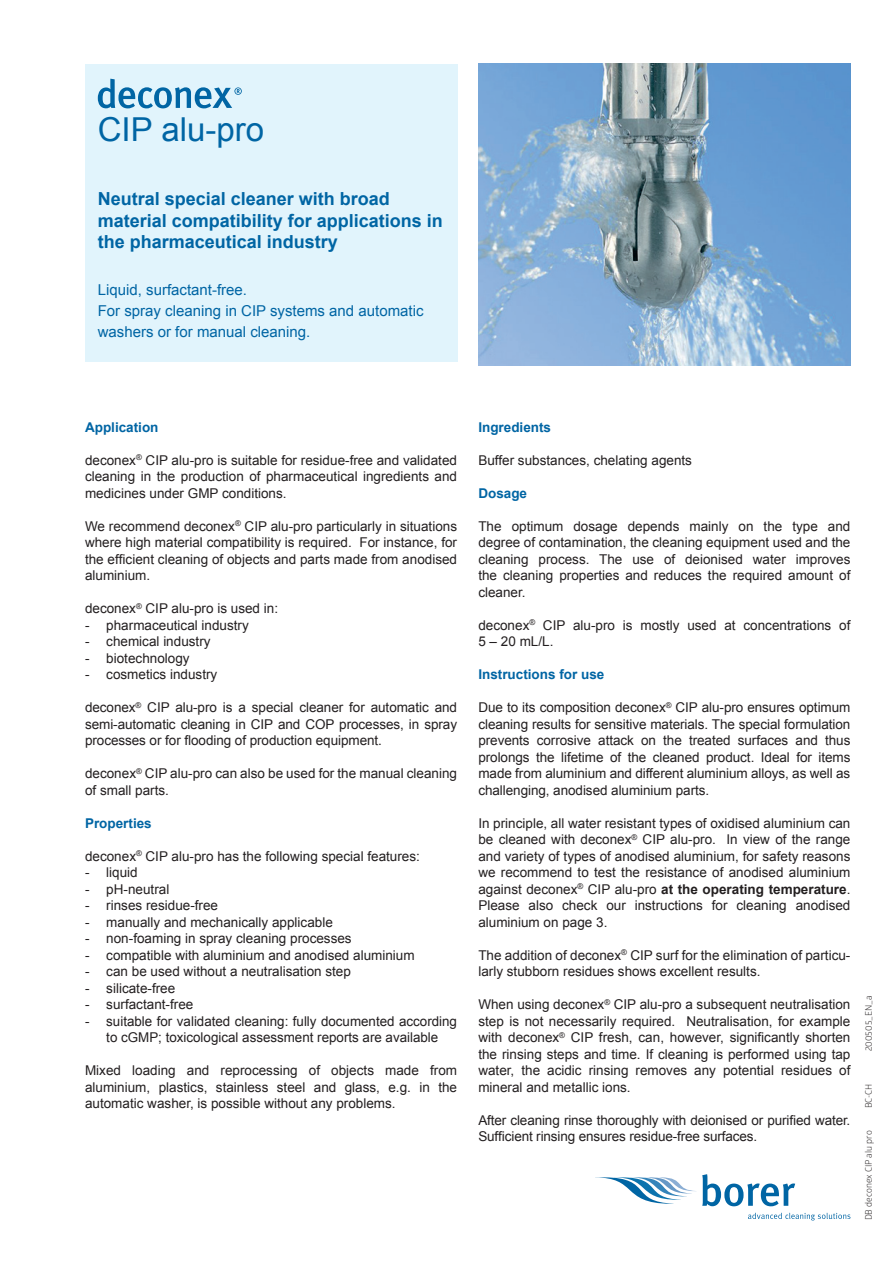
<style>
.page{position:relative;width:893px;height:1263px;background:#fff}
.page>*{position:absolute;margin:0;border:0;box-sizing:border-box;transform-origin:0 0}
.t1{font:33px "Arial";color:#0065a4}
.t2{font:700 18px/21.6px "Arial";color:#0065a4}
.t3{font:15px/21px "Arial";color:#0065a4}
.t4{font:13.5px/16.5px "Arial";color:#231f20;text-align:justify}
.t5{font:700 13.5px "Arial";color:#0065a4}
.t6{font:9px "Glober";color:#231f20}
.s1{font-weight:700}
</style>
<div class="page">
<div style="left:85px;top:64px;width:372px;height:297px;background:#e1f4fc"></div>
<svg style="left:595px;top:1174px;width:200px;height:32px"></svg>
<svg style="left:748px;top:1213px;width:102px;height:7px"></svg>
<svg style="left:98px;top:79px;width:144px;height:29px"></svg>
<img style="left:478px;top:64px;width:372px;height:301px">
<h1 class="t1" style="left:98px;top:107px;width:168px">CIP alu-pro</h1>
<h2 class="t2" style="left:98px;top:188px;width:347px">Neutral special cleaner with broad material compatibility for applications in the pharmaceutical industry</h2>
<p class="t3" style="left:98px;top:279px;width:327px">Liquid, surfactant-free.<br>For spray cleaning in CIP systems and automatic washers or for manual cleaning.</p>
<p class="t5" style="left:85px;top:417px;width:75px">Application</p>
<p class="t4" style="left:85px;top:451px;width:374px">deconex<sup>®</sup> CIP alu-pro is suitable for residue-free and validated cleaning in the production of pharmaceutical ingredients and medicines under GMP conditions.</p>
<p class="t4" style="left:85px;top:517px;width:374px">We recommend deconex<sup>®</sup> CIP alu-pro particularly in situations where high material compatibility is required. For instance, for the efficient cleaning of objects and parts made from anodised aluminium.</p>
<p class="t4" style="left:85px;top:600px;width:195px">deconex<sup>®</sup> CIP alu-pro is used in:</p>
<p class="t4" style="left:85px;top:616px;width:165px">- pharmaceutical industry</p>
<p class="t4" style="left:85px;top:633px;width:127px">- chemical industry</p>
<p class="t4" style="left:85px;top:649px;width:106px">- biotechnology</p>
<p class="t4" style="left:85px;top:666px;width:134px">- cosmetics industry</p>
<p class="t4" style="left:85px;top:699px;width:373px">deconex<sup>®</sup> CIP alu-pro is a special cleaner for automatic and semi-automatic cleaning in CIP and COP processes, in spray processes or for flooding of production equipment.</p>
<p class="t4" style="left:85px;top:765px;width:374px">deconex<sup>®</sup> CIP alu-pro can also be used for the manual cleaning of small parts.</p>
<p class="t5" style="left:85px;top:813px;width:68px">Properties</p>
<p class="t4" style="left:85px;top:847px;width:336px">deconex<sup>®</sup> CIP alu-pro has the following special features:</p>
<p class="t4" style="left:85px;top:864px;width:54px">- liquid</p>
<p class="t4" style="left:85px;top:880px;width:86px">- pH-neutral</p>
<p class="t4" style="left:85px;top:897px;width:135px">- rinses residue-free</p>
<p class="t4" style="left:85px;top:913px;width:249px">- manually and mechanically applicable</p>
<p class="t4" style="left:85px;top:930px;width:268px">- non-foaming in spray cleaning processes</p>
<p class="t4" style="left:85px;top:946px;width:331px">- compatible with aluminium and anodised aluminium</p>
<p class="t4" style="left:85px;top:963px;width:267px">- can be used without a neutralisation step</p>
<p class="t4" style="left:85px;top:979px;width:92px">- silicate-free</p>
<p class="t4" style="left:85px;top:996px;width:110px">- surfactant-free</p>
<p class="t4" style="left:85px;top:1012px;width:374px;text-align:center">- suitable for validated cleaning: fully documented according to cGMP; toxicological assessment reports are available</p>
<p class="t4" style="left:85px;top:1062px;width:374px">Mixed loading and reprocessing of objects made from aluminium, plastics, stainless steel and glass, e.g. in the automatic washer, is possible without any problems.</p>
<p class="t5" style="left:478px;top:417px;width:74px">Ingredients</p>
<p class="t4" style="left:478px;top:451px;width:215px">Buffer substances, chelating agents</p>
<p class="t5" style="left:478px;top:483px;width:50px">Dosage</p>
<p class="t4" style="left:478px;top:517px;width:374px">The optimum dosage depends mainly on the type and degree of contamination, the cleaning equipment used and the cleaning process. The use of deionised water improves the cleaning properties and reduces the required amount of cleaner.</p>
<p class="t4" style="left:478px;top:616px;width:374px">deconex<sup>®</sup> CIP alu-pro is mostly used at concentrations of<br>5 – 20 mL/L.</p>
<p class="t5" style="left:478px;top:665px;width:128px">Instructions for use</p>
<p class="t4" style="left:478px;top:699px;width:374px">Due to its composition deconex<sup>®</sup> CIP alu-pro ensures optimum cleaning results for sensitive materials. The special formulation prevents corrosive attack on the treated surfaces and thus prolongs the lifetime of the cleaned product. Ideal for items made from aluminium and different aluminium alloys, as well as challenging, anodised aluminium parts.</p>
<p class="t4" style="left:478px;top:814px;width:374px">In principle, all water resistant types of oxidised aluminium can be cleaned with deconex<sup>®</sup> CIP alu-pro. In view of the range and variety of types of anodised aluminium, for safety reasons we recommend to test the resistance of anodised aluminium against deconex<sup>®</sup> CIP alu-pro <span class="s1">at the operating temperature</span>.<br>Please also check our instructions for cleaning anodised aluminium on page 3.</p>
<p class="t4" style="left:478px;top:946px;width:374px">The addition of deconex<sup>®</sup> CIP surf for the elimination of particu&shy;larly stubborn residues shows excellent results.</p>
<p class="t4" style="left:478px;top:996px;width:374px">When using deconex<sup>®</sup> CIP alu-pro a subsequent neutralisation step is not necessarily required. Neutralisation, for example with deconex<sup>®</sup> CIP fresh, can, however, significantly shorten the rinsing steps and time. If cleaning is performed using tap water, the acidic rinsing removes any potential residues of mineral and metallic ions.</p>
<p class="t4" style="left:478px;top:1111px;width:373px">After cleaning rinse thoroughly with deionised or purified water.<br>Sufficient rinsing ensures residue-free surfaces.</p>
<p class="t6" style="left:862px;top:1051px;width:58px;rotate:-90deg">200505_EN_a</p>
<p class="t6" style="left:862px;top:1108px;width:26px;rotate:-90deg">BC-CH</p>
<p class="t6" style="left:862px;top:1220px;width:91px;rotate:-90deg">DB deconex CIP alu pro</p>
</div>
